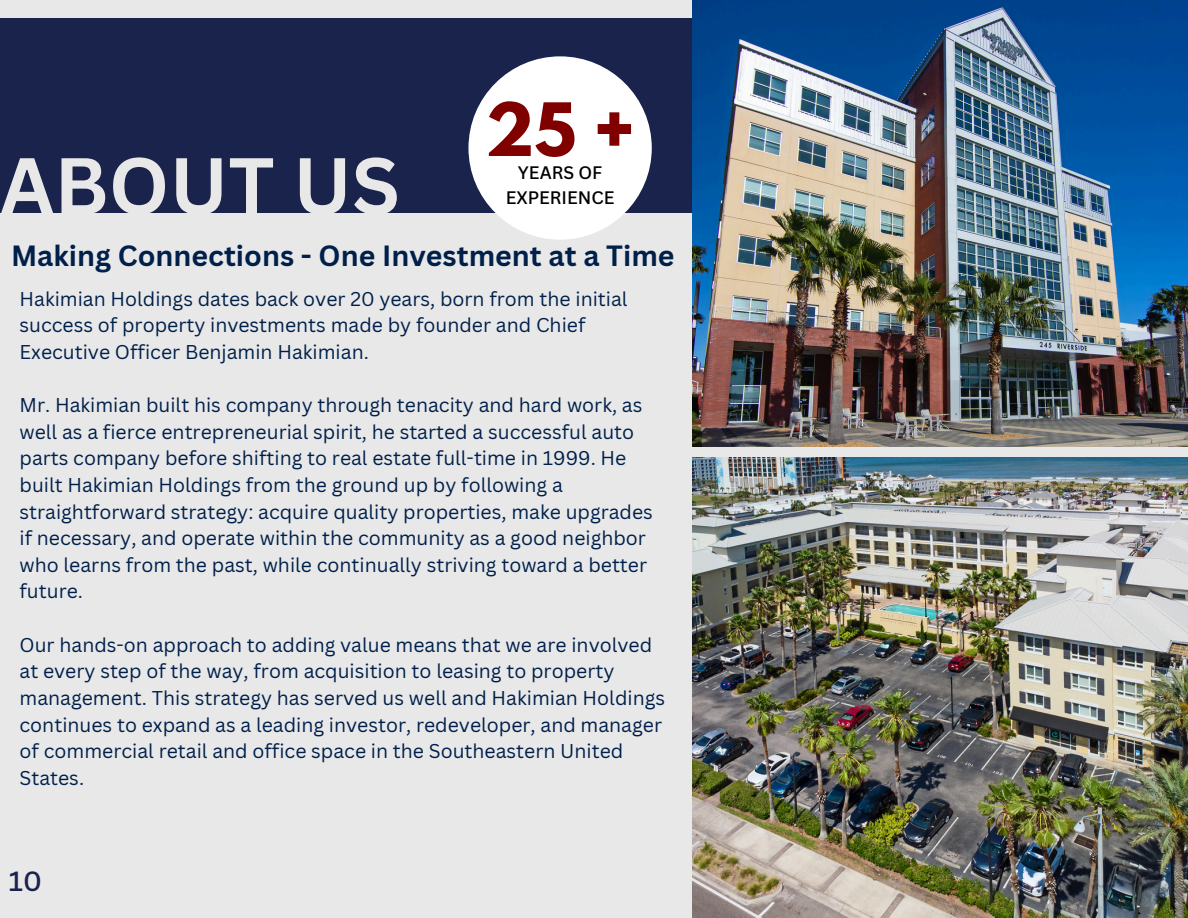
<style>
.page{position:relative;width:1188px;height:918px;background:#e8e8e8}
.page>*{position:absolute;margin:0;border:0;box-sizing:border-box;transform-origin:0 0}
.t1{font:700 78px "Canva Sans";color:#e8e8e8}
.t2{font:700 65.1px "League Spartan";color:#800000}
.t3{font:700 28.5px "Canva Sans";color:#00204b}
.t4{font:500 27px "Canva Sans";color:#19234b}
.t5{font:19.5px/26.5px "Canva Sans";color:#00204b}
.t6{font:500 17.55px/24.3px "Canva Sans";color:#000;text-align:center}
</style>
<div class="page">
<img style="left:692px;top:0;width:496px;height:447px">
<img style="left:692px;top:458px;width:496px;height:460px">
<div style="left:0;top:18px;width:692px;height:194px;background:#19234b"></div>
<div style="left:468px;top:56px;width:184px;height:184px;background:#fff;border-radius:50%"></div>
<h2 class="t1" style="left:0;top:131px;width:401px">ABOUT US</h2>
<h4 class="t2" style="left:485px;top:97px;width:151px">25 +</h4>
<h1 class="t6" style="left:506px;top:160px;width:110px">YEARS OF<br>EXPERIENCE</h1>
<p class="t3" style="left:11px;top:236px;width:665px">Making Connections - One Investment at a Time</p>
<h3 class="t5" style="left:20px;top:285px;width:610px">Hakimian Holdings dates back over 20 years, born from the initial success of property investments made by founder and Chief<br>Executive Officer Benjamin Hakimian.</h3>
<p class="t5" style="left:20px;top:391px;width:635px">Mr. Hakimian built his company through tenacity and hard work, as well as a fierce entrepreneurial spirit, he started a successful auto parts company before shifting to real estate full-time in 1999. He built Hakimian Holdings from the ground up by following a straightforward strategy: acquire quality properties, make upgrades if necessary, and operate within the community as a good neighbor who learns from the past, while continually striving toward a better future.</p>
<p class="t5" style="left:20px;top:631px;width:647px">Our hands-on approach to adding value means that we are involved at every step of the way, from acquisition to leasing to property management. This strategy has served us well and Hakimian Holdings continues to expand as a leading investor, redeveloper, and manager of commercial retail and office space in the Southeastern United States.</p>
<p class="t4" style="left:9px;top:862px;width:35px">10</p>
</div>
